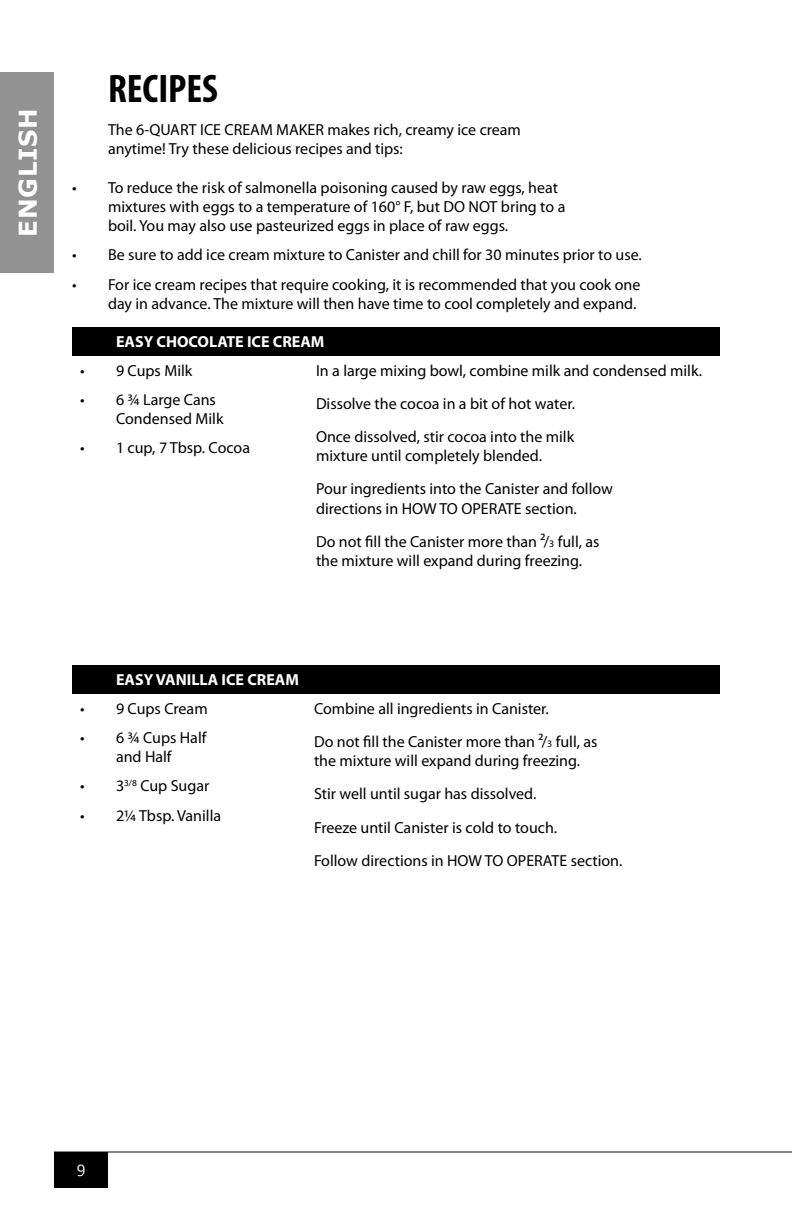
<style>
.page{position:relative;width:792px;height:1224px;background:#fff}
.page>*{position:absolute;margin:0;border:0;box-sizing:border-box;transform-origin:0 0}
.Chapter_Header{font:700 condensed 40px "Myriad Pro";color:#000}
.t1{font:700 24.4px "Verdana";letter-spacing:.03em;color:#fff}
.Captions___Subheads{font:16px/19.2px "Myriad Pro";color:#000}
.t2{font:700 16px "Myriad Pro";color:#fff}
.t3{font:16px "Segoe UI";color:#fff}
.s1{font-size:10px}
</style>
<div class="page">
<div style="left:0;top:72px;width:54px;height:201px;background:#929292"></div>
<hr style="left:54px;top:1152px;width:738px;height:1px;background:#000">
<div style="left:54px;top:1152px;width:54px;height:36px;background:#000"></div>
<div style="left:72px;top:327px;width:648px;height:29px;background:#000"></div>
<div style="left:72px;top:665px;width:648px;height:29px;background:#000"></div>
<h2 class="t1" style="left:11px;top:237px;width:130px;rotate:-90deg">ENGLISH</h2>
<p class="Chapter_Header" style="left:108px;top:64px;width:112px">RECIPES</p>
<p class="Captions___Subheads" style="left:108px;top:120px;width:415px">The 6-QUART ICE CREAM MAKER makes rich, creamy ice cream anytime! Try these delicious recipes and tips:</p>
<p class="Captions___Subheads" style="left:108px;top:178px;width:459px;text-indent:-36px">• To reduce the risk of salmonella poisoning caused by raw eggs, heat mixtures with eggs to a temperature of 160° F, but DO NOT bring to a boil. You may also use pasteurized eggs in place of raw eggs.</p>
<p class="Captions___Subheads" style="left:72px;top:245px;width:571px">• Be sure to add ice cream mixture to Canister and chill for 30 minutes prior to use.</p>
<p class="Captions___Subheads" style="left:72px;top:274px;width:570px;text-align:right">• For ice cream recipes that require cooking, it is recommended that you cook one day in advance. The mixture will then have time to cool completely and expand.</p>
<p class="t2" style="left:116px;top:331px;width:210px">EASY CHOCOLATE ICE CREAM</p>
<p class="Captions___Subheads" style="left:80px;top:360px;width:114px">• 9 Cups Milk</p>
<p class="Captions___Subheads" style="left:116px;top:390px;width:109px;text-indent:-36px">• 6 ¾ Large Cans<br>Condensed Milk</p>
<p class="Captions___Subheads" style="left:80px;top:438px;width:172px">• 1 cup, 7 Tbsp. Cocoa</p>
<p class="Captions___Subheads" style="left:316px;top:360px;width:388px">In a large mixing bowl, combine milk and condensed milk.</p>
<p class="Captions___Subheads" style="left:316px;top:394px;width:261px">Dissolve the cocoa in a bit of hot water.</p>
<p class="Captions___Subheads" style="left:316px;top:427px;width:260px">Once dissolved, stir cocoa into the milk mixture until completely blended.</p>
<p class="Captions___Subheads" style="left:316px;top:479px;width:298px">Pour ingredients into the Canister and follow directions in HOW TO OPERATE section.</p>
<p class="Captions___Subheads" style="left:316px;top:532px;width:285px">Do not fill the Canister more than ²/<span class="s1">3</span> full, as the mixture will expand during freezing.</p>
<p class="t2" style="left:116px;top:669px;width:184px">EASY VANILLA ICE CREAM</p>
<p class="Captions___Subheads" style="left:80px;top:699px;width:129px">• 9 Cups Cream</p>
<p class="Captions___Subheads" style="left:80px;top:728px;width:128px;text-align:center">• 6 ¾ Cups Half and Half</p>
<p class="Captions___Subheads" style="left:80px;top:776px;width:131px">• 3<sup>3/8</sup> Cup Sugar</p>
<p class="Captions___Subheads" style="left:80px;top:805px;width:143px">• 2¼ Tbsp. Vanilla</p>
<p class="Captions___Subheads" style="left:314px;top:699px;width:236px">Combine all ingredients in Canister.</p>
<p class="Captions___Subheads" style="left:314px;top:732px;width:285px">Do not fill the Canister more than ²/<span class="s1">3</span> full, as the mixture will expand during freezing.</p>
<p class="Captions___Subheads" style="left:314px;top:784px;width:224px">Stir well until sugar has dissolved.</p>
<p class="Captions___Subheads" style="left:314px;top:817px;width:245px">Freeze until Canister is cold to touch.</p>
<p class="Captions___Subheads" style="left:314px;top:851px;width:310px">Follow directions in HOW TO OPERATE section.</p>
<p class="t3" style="left:77px;top:1159px;width:10px">9</p>
</div>
